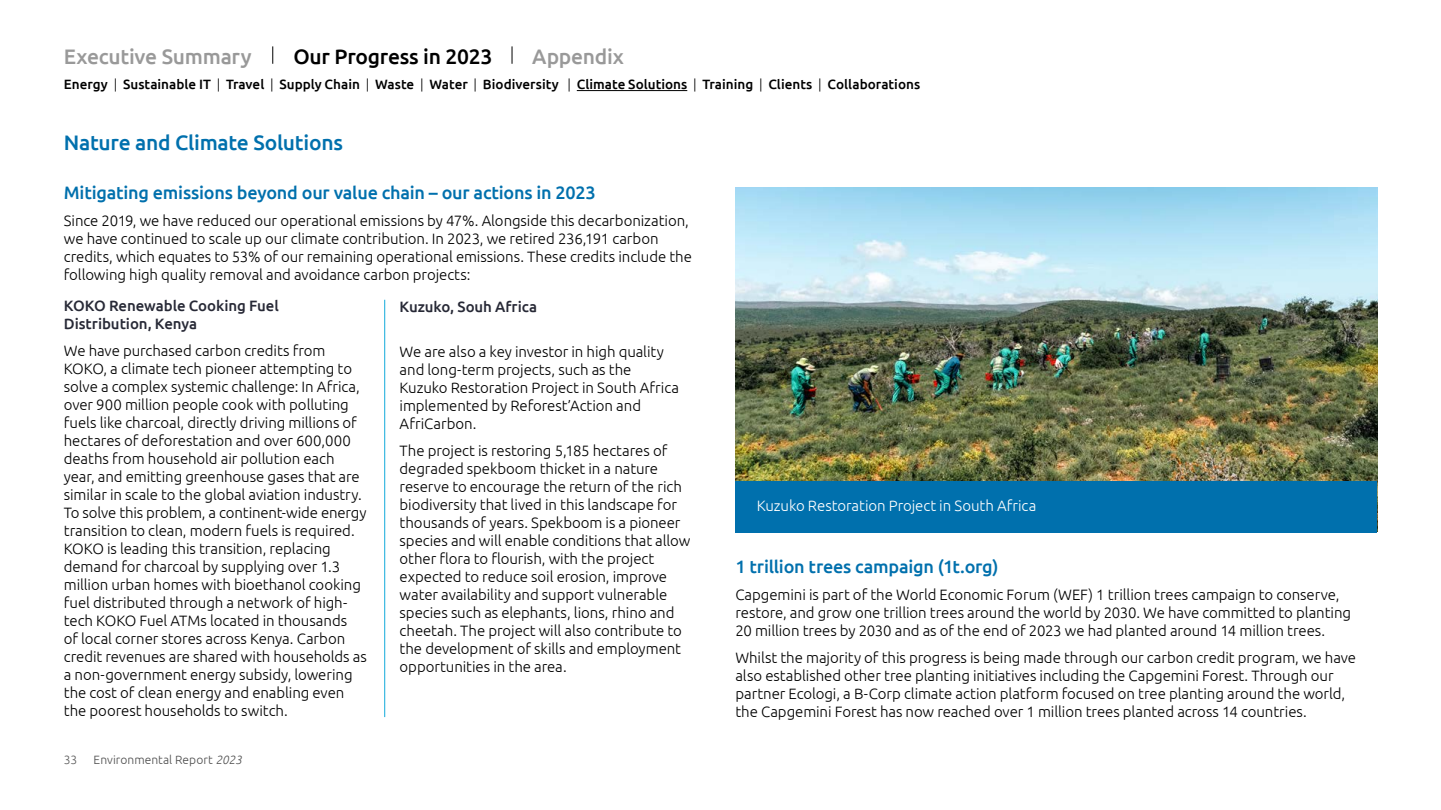
<style>
.page{position:relative;width:1441px;height:810px;background:#fff}
.page>*{position:absolute;margin:0;border:0;box-sizing:border-box;transform-origin:0 0}
.t1{font:500 21px "Ubuntu";letter-spacing:-.015em;color:#0070ad}
.t2{font:500 21px "Ubuntu";letter-spacing:-.01em;color:#999}
.t3{font:500 21px "Ubuntu";letter-spacing:-.015em;color:#000}
.t4{font:500 18px "Ubuntu";letter-spacing:-.015em;color:#0070ad}
.t5{font:300 15px/18px "Ubuntu";letter-spacing:-.005em;color:#000}
.t6{font:500 15px/18px "Ubuntu";letter-spacing:-.005em;color:#272936}
.t7{font:300 15px "Ubuntu";letter-spacing:-.005em;color:#fff}
.t8{font:500 13.5px "Ubuntu";color:#000}
.t9{font:300 12px "Ubuntu";letter-spacing:.005em;color:#4d4d4d}
.t10{font:300 12px "Ubuntu";color:#595959}
.s1{font-weight:300}
.s2{font-style:italic}
</style>
<div class="page">
<hr style="left:384px;top:300px;width:1px;height:417px;background:#12abdb">
<img style="left:735px;top:187px;width:641px;height:295px">
<svg style="left:272px;top:46px;width:1px;height:18px"></svg>
<svg style="left:511px;top:46px;width:1px;height:18px"></svg>
<div style="left:735px;top:482px;width:641px;height:51px;background:#0070ad"></div>
<hr style="left:576px;top:90px;width:111px;height:1px;background:#000">
<h1 class="t2" style="left:64px;top:43px;width:189px">Executive Summary</h1>
<h1 class="t3" style="left:293px;top:43px;width:200px">Our Progress in 2023</h1>
<h1 class="t2" style="left:532px;top:43px;width:93px">Appendix</h1>
<p class="t8" style="left:64px;top:76px;width:857px">Energy <span class="s1">|</span> Sustainable IT <span class="s1">|</span> Travel <span class="s1">|</span> Supply Chain <span class="s1">|</span> Waste <span class="s1">|</span> Water <span class="s1">|</span> Biodiversity <span class="s1">|</span> Climate Solutions <span class="s1">|</span> Training <span class="s1">|</span> Clients <span class="s1">|</span> Collaborations</p>
<h1 class="t1" style="left:64px;top:130px;width:280px">Nature and Climate Solutions</h1>
<p class="t4" style="left:64px;top:181px;width:533px">Mitigating emissions beyond our value chain – our actions in 2023</p>
<p class="t5" style="left:64px;top:211px;width:629px">Since 2019, we have reduced our operational emissions by 47%. Alongside this decarbonization, we have continued to scale up our climate contribution. In 2023, we retired 236,191 carbon credits, which equates to 53% of our remaining operational emissions. These credits include the following high quality removal and avoidance carbon projects:</p>
<p class="t6" style="left:64px;top:297px;width:216px">KOKO Renewable Cooking Fuel<br>Distribution, Kenya</p>
<p class="t5" style="left:64px;top:342px;width:304px">We have purchased carbon credits from KOKO, a climate tech pioneer attempting to solve a complex systemic challenge: In Africa, over 900 million people cook with polluting fuels like charcoal, directly driving millions of hectares of deforestation and over 600,000 deaths from household air pollution each year, and emitting greenhouse gases that are similar in scale to the global aviation industry.<br>To solve this problem, a continent-wide energy transition to clean, modern fuels is required.<br>KOKO is leading this transition, replacing demand for charcoal by supplying over 1.3 million urban homes with bioethanol cooking fuel distributed through a network of high&shy;tech KOKO Fuel ATMs located in thousands<br>of local corner stores across Kenya. Carbon credit revenues are shared with households as a non-government energy subsidy, lowering the cost of clean energy and enabling even the poorest households to switch.</p>
<p class="t10" style="left:64px;top:752px;width:15px">33</p>
<p class="t9" style="left:94px;top:752px;width:150px">Environmental Report <span class="s2">2023</span></p>
<p class="t6" style="left:399px;top:297px;width:139px">Kuzuko, Souh Africa</p>
<p class="t5" style="left:399px;top:342px;width:281px">We are also a key investor in high quality and long-term projects, such as the Kuzuko Restoration Project in South Africa implemented by Reforest’Action and AfriCarbon.</p>
<p class="t5" style="left:399px;top:441px;width:292px">The project is restoring 5,185 hectares of degraded spekboom thicket in a nature reserve to encourage the return of the rich biodiversity that lived in this landscape for thousands of years. Spekboom is a pioneer species and will enable conditions that allow other flora to flourish, with the project expected to reduce soil erosion, improve water availability and support vulnerable species such as elephants, lions, rhino and cheetah. The project will also contribute to the development of skills and employment opportunities in the area.</p>
<p class="t7" style="left:756px;top:496px;width:281px">Kuzuko Restoration Project in South Africa</p>
<p class="t4" style="left:735px;top:556px;width:265px">1 trillion trees campaign (1t.org)</p>
<p class="t5" style="left:735px;top:586px;width:617px">Capgemini is part of the World Economic Forum (WEF) 1 trillion trees campaign to conserve, restore, and grow one trillion trees around the world by 2030. We have committed to planting<br>20 million trees by 2030 and as of the end of 2023 we had planted around 14 million trees.</p>
<p class="t5" style="left:735px;top:649px;width:622px">Whilst the majority of this progress is being made through our carbon credit program, we have also established other tree planting initiatives including the Capgemini Forest. Through our partner Ecologi, a B-Corp climate action platform focused on tree planting around the world, the Capgemini Forest has now reached over 1 million trees planted across 14 countries.</p>
</div>
